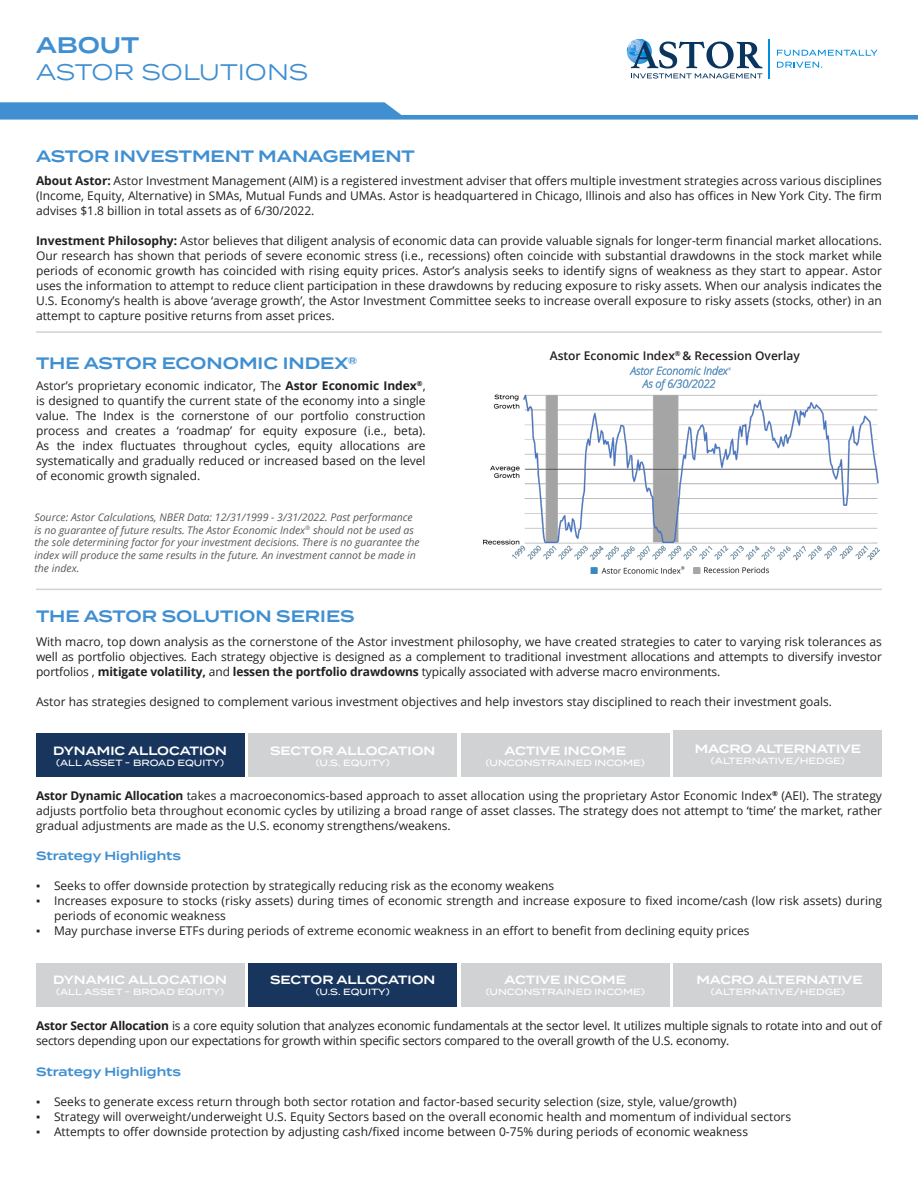
<style>
.page{position:relative;width:918px;height:1188px;background:#fff}
.page>*{position:absolute;margin:0;border:0;box-sizing:border-box;transform-origin:0 0}
.t1{font:22.5px "Termina";color:#408fd1}
.t2{font:600 22.5px "Termina";color:#408fd1}
.t3{font:600 16.5px "Termina";color:#408fd1}
.t4{font:12px/15px "Open Sans";color:#231f20;text-align:justify}
.t5{font:600 12px "Termina";color:#fff}
.t6{font:600 12px "Termina";color:#408fd1}
.t7{font:600 12px "Open Sans";color:#231f20}
.t8{font:italic 10.5px/12.6px "Open Sans";color:#595a59}
.t9{font:500 9px "Termina";color:#fff}
.s1{font-weight:700}
.s2{font-family:"Impact"}
</style>
<div class="page">
<svg style="left:0;top:102px;width:918px;height:18px"></svg>
<hr style="left:769px;top:39px;width:1px;height:39px;background:#008fde">
<svg style="left:777px;top:50px;width:101px;height:6px"></svg>
<svg style="left:777px;top:62px;width:45px;height:6px"></svg>
<svg style="left:627px;top:39px;width:135px;height:40px"></svg>
<hr style="left:36px;top:331px;width:846px;height:2px;background:#d1d2d4">
<hr style="left:36px;top:589px;width:846px;height:1px;background:#d1d2d4">
<div style="left:36px;top:734px;width:208px;height:43px;background:#18355e"></div>
<div style="left:36px;top:963px;width:208px;height:44px;background:#d1d2d4"></div>
<div style="left:249px;top:734px;width:208px;height:43px;background:#d1d2d4"></div>
<div style="left:249px;top:963px;width:208px;height:44px;background:#18355e"></div>
<div style="left:461px;top:734px;width:208px;height:43px;background:#d1d2d4"></div>
<div style="left:461px;top:963px;width:208px;height:44px;background:#d1d2d4"></div>
<div style="left:674px;top:731px;width:208px;height:46px;background:#d1d2d4"></div>
<div style="left:674px;top:963px;width:208px;height:44px;background:#d1d2d4"></div>
<img style="left:483px;top:367px;width:396px;height:206px">
<p class="t2" style="left:36px;top:29px;width:105px">ABOUT</p>
<p class="t1" style="left:36px;top:56px;width:274px">ASTOR SOLUTIONS</p>
<p class="t3" style="left:36px;top:144px;width:380px">ASTOR INVESTMENT MANAGEMENT</p>
<p class="t4" style="left:36px;top:172px;width:848px"><span class="s1">About Astor:</span> Astor Investment Management (AIM) is a registered investment adviser that offers multiple investment strategies across various disciplines (Income, Equity, Alternative) in SMAs, Mutual Funds and UMAs. Astor is headquartered in Chicago, Illinois and also has offices in New York City. The firm advises $1.8 billion in total assets as of 6/30/2022.</p>
<p class="t4" style="left:36px;top:232px;width:848px"><span class="s1">Investment Philosophy:</span> Astor believes that diligent analysis of economic data can provide valuable signals for longer-term financial market allocations.<br>Our research has shown that periods of severe economic stress (i.e., recessions) often coincide with substantial drawdowns in the stock market while periods of economic growth has coincided with rising equity prices. Astor’s analysis seeks to identify signs of weakness as they start to appear. Astor uses the information to attempt to reduce client participation in these drawdowns by reducing exposure to risky assets. When our analysis indicates the U.S. Economy’s health is above ‘average growth’, the Astor Investment Committee seeks to increase overall exposure to risky assets (stocks, other) in an attempt to capture positive returns from asset prices.</p>
<p class="t3" style="left:36px;top:351px;width:323px">THE ASTOR ECONOMIC INDEX<sup>®</sup></p>
<p class="t7" style="left:550px;top:347px;width:252px">Astor Economic Index<sup>®</sup> &amp; Recession Overlay</p>
<p class="t4" style="left:36px;top:378px;width:391px">Astor’s proprietary economic indicator, The <span class="s1">Astor Economic Index</span><sup>®</sup>, is designed to quantify the current state of the economy into a single value. The Index is the cornerstone of our portfolio construction process and creates a ‘roadmap’ for equity exposure (i.e., beta).<br>As the index fluctuates throughout cycles, equity allocations are systematically and gradually reduced or increased based on the level of economic growth signaled.</p>
<p class="t8" style="left:34px;top:511px;width:387px">Source: Astor Calculations, NBER Data: 12/31/1999 - 3/31/2022. Past performance is no guarantee of future results. The Astor Economic Index<sup>®</sup> should not be used as the sole determining factor for your investment decisions. There is no guarantee the index will produce the same results in the future. An investment cannot be made in the index.</p>
<p class="t3" style="left:36px;top:604px;width:320px">THE ASTOR SOLUTION SERIES</p>
<p class="t4" style="left:36px;top:634px;width:848px">With macro, top down analysis as the cornerstone of the Astor investment philosophy, we have created strategies to cater to varying risk tolerances as well as portfolio objectives. Each strategy objective is designed as a complement to traditional investment allocations and attempts to diversify investor portfolios , <span class="s1">mitigate volatility,</span> and <span class="s1">lessen the portfolio drawdowns</span> typically associated with adverse macro environments.</p>
<p class="t4" style="left:36px;top:694px;width:798px">Astor has strategies designed to complement various investment objectives and help investors stay disciplined to reach their investment goals.</p>
<p class="t5" style="left:53px;top:742px;width:175px">DYNAMIC ALLOCATION</p>
<p class="t9" style="left:56px;top:756px;width:170px">(ALL ASSET - BROAD EQUITY)</p>
<p class="t5" style="left:270px;top:742px;width:167px">SECTOR ALLOCATION</p>
<p class="t9" style="left:316px;top:756px;width:76px">(U.S. EQUITY)</p>
<p class="t5" style="left:505px;top:742px;width:123px">ACTIVE INCOME</p>
<p class="t9" style="left:486px;top:756px;width:161px">(UNCONSTRAINED INCOME)</p>
<p class="t5" style="left:695px;top:740px;width:168px">MACRO ALTERNATIVE</p>
<p class="t9" style="left:711px;top:754px;width:136px">(ALTERNATIVE/HEDGE)</p>
<p class="t4" style="left:36px;top:788px;width:847px"><span class="s1">Astor Dynamic Allocation</span> takes a macroeconomics-based approach to asset allocation using the proprietary Astor Economic Index<sup>®</sup> (AEI). The strategy adjusts portfolio beta throughout economic cycles by utilizing a broad range of asset classes. The strategy does not attempt to ‘time’ the market, rather gradual adjustments are made as the U.S. economy strengthens/weakens.</p>
<p class="t6" style="left:36px;top:847px;width:147px">Strategy Highlights</p>
<p class="t4" style="left:36px;top:878px;width:520px"><span class="s2">▪</span> Seeks to offer downside protection by strategically reducing risk as the economy weakens</p>
<p class="t4" style="left:54px;top:893px;width:830px;text-indent:-18px"><span class="s2">▪</span> Increases exposure to stocks (risky assets) during times of economic strength and increase exposure to fixed income/cash (low risk assets) during periods of economic weakness</p>
<p class="t4" style="left:36px;top:923px;width:715px"><span class="s2">▪</span> May purchase inverse ETFs during periods of extreme economic weakness in an effort to benefit from declining equity prices</p>
<p class="t5" style="left:53px;top:971px;width:175px">DYNAMIC ALLOCATION</p>
<p class="t9" style="left:56px;top:985px;width:170px">(ALL ASSET - BROAD EQUITY)</p>
<p class="t5" style="left:270px;top:971px;width:167px">SECTOR ALLOCATION</p>
<p class="t9" style="left:316px;top:985px;width:76px">(U.S. EQUITY)</p>
<p class="t5" style="left:505px;top:971px;width:123px">ACTIVE INCOME</p>
<p class="t9" style="left:486px;top:985px;width:161px">(UNCONSTRAINED INCOME)</p>
<p class="t5" style="left:696px;top:971px;width:168px">MACRO ALTERNATIVE</p>
<p class="t9" style="left:711px;top:985px;width:136px">(ALTERNATIVE/HEDGE)</p>
<p class="t4" style="left:36px;top:1018px;width:848px"><span class="s1">Astor Sector Allocation</span> is a core equity solution that analyzes economic fundamentals at the sector level. It utilizes multiple signals to rotate into and out of sectors depending upon our expectations for growth within specific sectors compared to the overall growth of the U.S. economy.</p>
<p class="t6" style="left:36px;top:1063px;width:147px">Strategy Highlights</p>
<p class="t4" style="left:36px;top:1094px;width:702px"><span class="s2">▪</span> Seeks to generate excess return through both sector rotation and factor-based security selection (size, style, value/growth)</p>
<p class="t4" style="left:36px;top:1109px;width:757px"><span class="s2">▪</span> Strategy will overweight/underweight U.S. Equity Sectors based on the overall economic health and momentum of individual sectors</p>
<p class="t4" style="left:36px;top:1124px;width:714px"><span class="s2">▪</span> Attempts to offer downside protection by adjusting cash/fixed income between 0-75% during periods of economic weakness</p>
</div>
